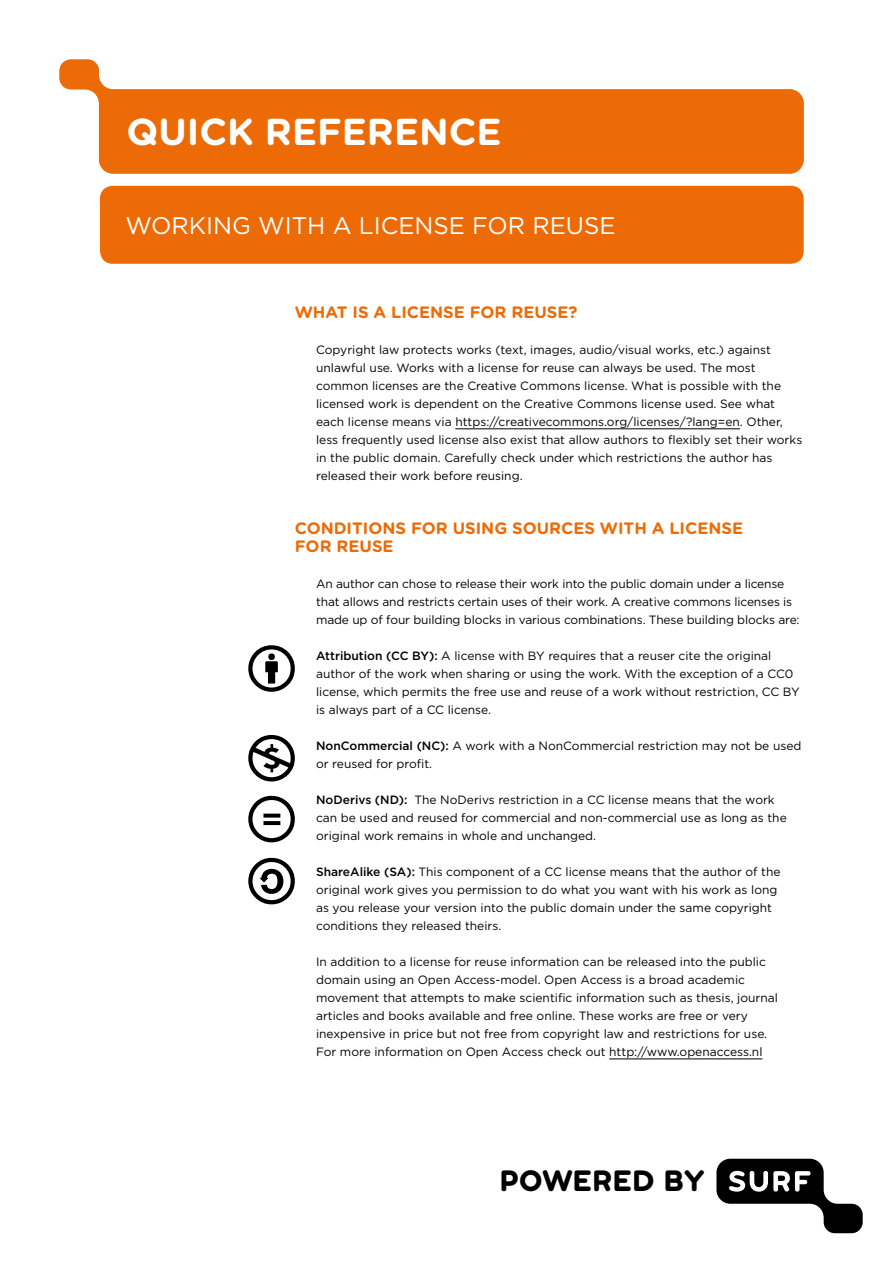
<style>
.page{position:relative;width:893px;height:1263px;background:#fff}
.page>*{position:absolute;margin:0;border:0;box-sizing:border-box;transform-origin:0 0}
._01-Titel{font:700 37.5px "Gotham Rounded";color:#fff}
.t1{font:27.3px "Surf OT";color:#000}
._06-PlatteTekst{font:24px "Gotham";color:#fff}
.tussenkop0{font:700 16.5px/18px "Gotham Rounded";color:#ed6b06}
._06-PlatteTekst-2{font:12px/18px "Gotham";color:#000}
.s1{font-weight:500}
</style>
<div class="page">
<svg style="left:716px;top:1159px;width:147px;height:74px"></svg>
<svg style="left:60px;top:60px;width:744px;height:114px;fill:#ed6b06"></svg>
<hr style="left:455px;top:428px;width:285px;height:1px;background:#000">
<hr style="left:609px;top:1058px;width:153px;height:1px;background:#000">
<div style="left:100px;top:186px;width:704px;height:78px;background:#ed6b06;border-radius:13px"></div>
<svg style="left:248px;top:735px;width:47px;height:46px"></svg>
<svg style="left:248px;top:796px;width:47px;height:46px"></svg>
<svg style="left:248px;top:858px;width:47px;height:46px"></svg>
<svg style="left:248px;top:645px;width:47px;height:47px"></svg>
<p class="_01-Titel" style="left:126px;top:104px;width:377px">QUICK REFERENCE</p>
<h1 class="_01-Titel" style="left:126px;top:104px;width:111px">TITEL</h1>
<p class="_06-PlatteTekst" style="left:125px;top:210px;width:492px">WORKING WITH A LICENSE FOR REUSE</p>
<p class="tussenkop0" style="left:295px;top:302px;width:284px">WHAT IS A LICENSE FOR REUSE?</p>
<p class="_06-PlatteTekst-2" style="left:316px;top:340px;width:488px">Copyright law protects works (text, images, audio/visual works, etc.) against unlawful use. Works with a license for reuse can always be used. The most common licenses are the Creative Commons license. What is possible with the licensed work is dependent on the Creative Commons license used. See what each license means via https://creativecommons.org/licenses/?lang=en. Other, less frequently used license also exist that allow authors to flexibly set their works in the public domain. Carefully check under which restrictions the author has released their work before reusing.</p>
<p class="tussenkop0" style="left:295px;top:518px;width:450px">CONDITIONS FOR USING SOURCES WITH A LICENSE<br>FOR REUSE</p>
<p class="_06-PlatteTekst-2" style="left:316px;top:574px;width:485px">An author can chose to release their work into the public domain under a license that allows and restricts certain uses of their work. A creative commons licenses is made up of four building blocks in various combinations. These building blocks are:</p>
<p class="_06-PlatteTekst-2" style="left:316px;top:646px;width:485px"><span class="s1">Attribution (CC BY):</span> A license with BY requires that a reuser cite the original author of the work when sharing or using the work. With the exception of a CC0 license, which permits the free use and reuse of a work without restriction, CC BY is always part of a CC license.</p>
<p class="_06-PlatteTekst-2" style="left:316px;top:736px;width:487px"><span class="s1">NonCommercial (NC):</span> A work with a NonCommercial restriction may not be used or reused for profit.</p>
<p class="_06-PlatteTekst-2" style="left:316px;top:790px;width:472px"><span class="s1">NoDerivs (ND):</span> The NoDerivs restriction in a CC license means that the work can be used and reused for commercial and non-commercial use as long as the original work remains in whole and unchanged.</p>
<p class="_06-PlatteTekst-2" style="left:316px;top:862px;width:466px"><span class="s1">ShareAlike (SA):</span> This component of a CC license means that the author of the original work gives you permission to do what you want with his work as long as you release your version into the public domain under the same copyright conditions they released theirs.</p>
<p class="_06-PlatteTekst-2" style="left:316px;top:952px;width:463px">In addition to a license for reuse information can be released into the public domain using an Open Access-model. Open Access is a broad academic movement that attempts to make scientific information such as thesis, journal articles and books available and free online. These works are free or very inexpensive in price but not free from copyright law and restrictions for use.<br>For more information on Open Access check out http://www.openaccess.nl</p>
<h2 class="t1" style="left:499px;top:1166px;width:206px">POWERED BY</h2>
</div>
